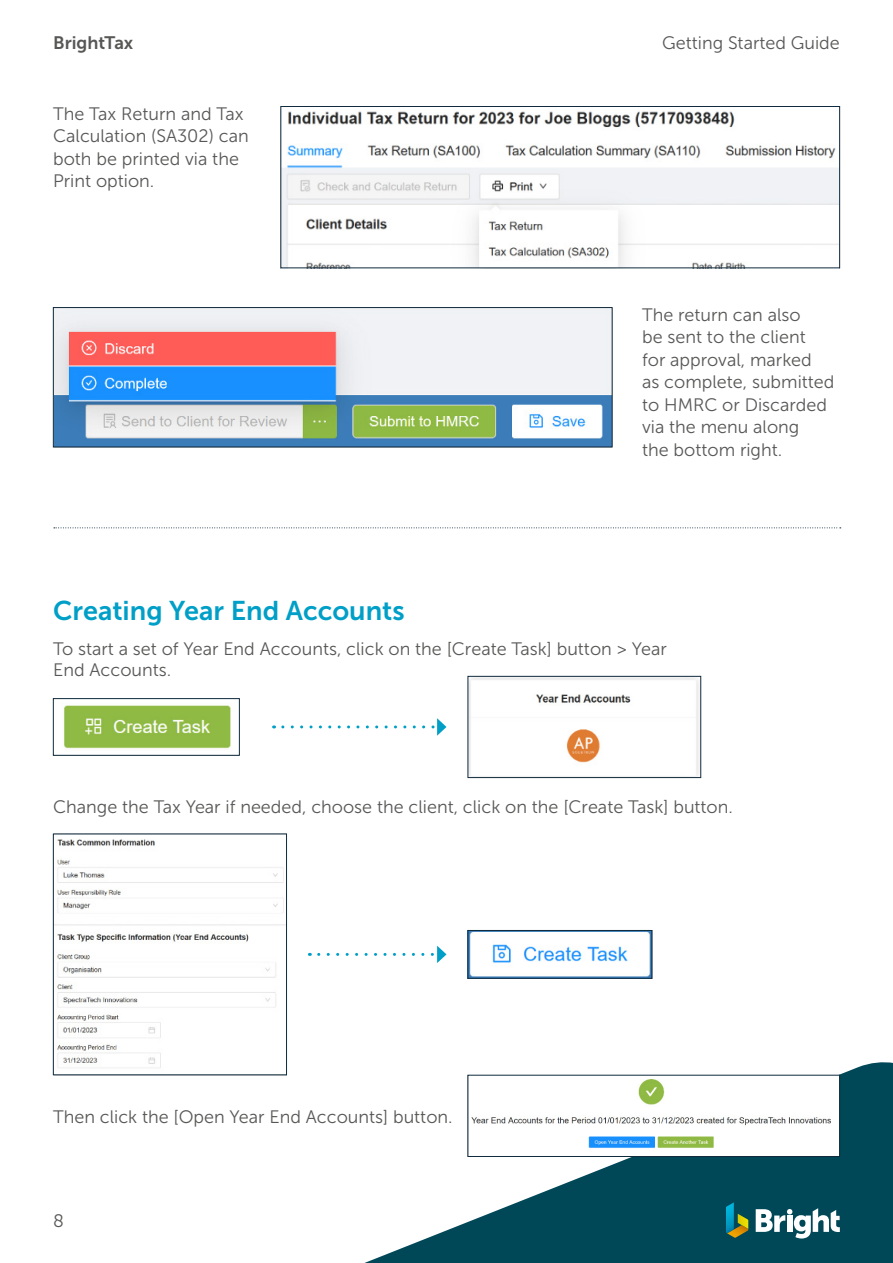
<style>
.page{position:relative;width:893px;height:1263px;background:#fff}
.page>*{position:absolute;margin:0;border:0;box-sizing:border-box;transform-origin:0 0}
.t1{font:27px "Museo Sans 700";color:#009fc7}
.t2{font:18px/22.5px "Museo Sans 300";color:#575756}
.t3{font:18px "Museo Sans 700";color:#575756}
</style>
<div class="page">
<svg style="left:53px;top:1062px;width:840px;height:201px"></svg>
<img style="left:283px;top:111px;width:555px;height:155px">
<div style="left:281px;top:106px;width:559px;height:162px;border:1px solid #0f2b3d"></div>
<img style="left:55px;top:309px;width:555px;height:136px">
<div style="left:53px;top:307px;width:559px;height:140px;border:1px solid #0f2b3d"></div>
<svg style="left:54px;top:527px;width:787px;height:1px"></svg>
<img style="left:64px;top:705px;width:167px;height:44px">
<div style="left:53px;top:698px;width:187px;height:57px;border:1px solid #0f2b3d"></div>
<img style="left:470px;top:932px;width:180px;height:44px">
<div style="left:468px;top:930px;width:184px;height:48px;border:1px solid #0f2b3d"></div>
<img style="left:55px;top:839px;width:230px;height:234px">
<div style="left:53px;top:834px;width:234px;height:241px;border:1px solid #0f2b3d"></div>
<img style="left:470px;top:1077px;width:368px;height:78px">
<div style="left:468px;top:1075px;width:372px;height:82px;border:1px solid #0f2b3d"></div>
<img style="left:470px;top:678px;width:229px;height:98px">
<div style="left:468px;top:676px;width:233px;height:102px;border:1px solid #0f2b3d"></div>
<svg style="left:283px;top:718px;width:163px;height:18px"></svg>
<svg style="left:319px;top:946px;width:127px;height:17px"></svg>
<svg style="left:756px;top:1208px;width:84px;height:30px"></svg>
<svg style="left:726px;top:1202px;width:22px;height:36px"></svg>
<p class="t3" style="left:53px;top:33px;width:82px">BrightTax</p>
<p class="t2" style="left:662px;top:32px;width:179px">Getting Started Guide</p>
<p class="t2" style="left:53px;top:102px;width:197px">The Tax Return and Tax<br>Calculation (SA302) can both be printed via the<br>Print option.</p>
<p class="t2" style="left:642px;top:304px;width:194px">The return can also<br>be sent to the client<br>for approval, marked<br>as complete, submitted to HMRC or Discarded via the menu along<br>the bottom right.</p>
<h1 class="t1" style="left:53px;top:596px;width:353px">Creating Year End Accounts</h1>
<p class="t2" style="left:53px;top:638px;width:615px;line-height:21.6px">To start a set of Year End Accounts, click on the [Create Task] button &gt; Year<br>End Accounts.</p>
<p class="t2" style="left:53px;top:795px;width:681px">Change the Tax Year if needed, choose the client, click on the [Create Task] button.</p>
<p class="t2" style="left:53px;top:1105px;width:401px">Then click the [Open Year End Accounts] button.</p>
<p class="t2" style="left:53px;top:1210px;width:12px">8</p>
</div>
